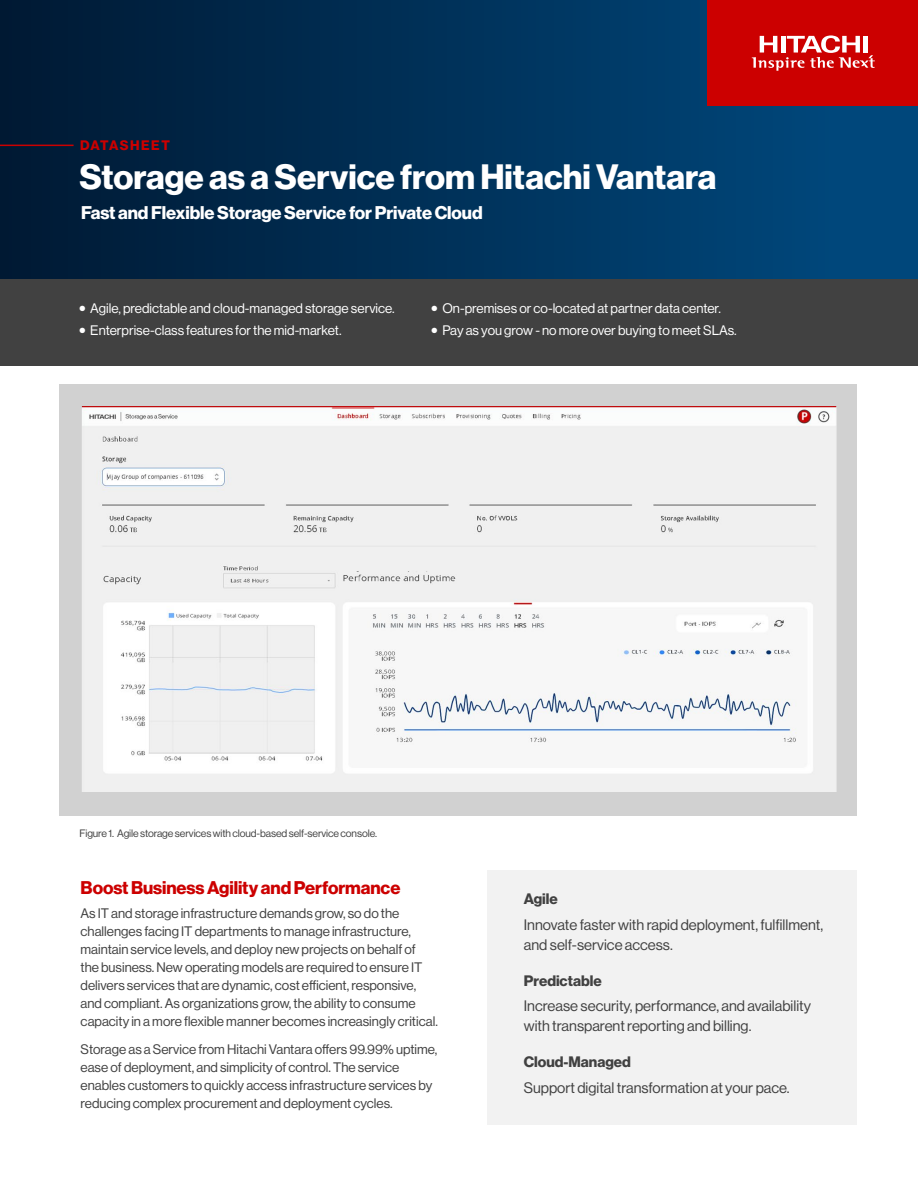
<style>
.page{position:relative;width:918px;height:1188px;background:#fff}
.page>*{position:absolute;margin:0;border:0;box-sizing:border-box;transform-origin:0 0}
.t1{font:34.5px "N Haas Grotesk DS Pro 75 Bd";color:#fff}
.t2{font:18px "N Haas Grotesk DS Pro 75 Bd";letter-spacing:-.005em;color:#fff}
.t3{font:18px "N Haas Grotesk DS Pro 75 Bd";letter-spacing:-.005em;color:#c00}
.t4{font:14.85px/19.8px "N Haas Grotesk DS Pro 55 Rg";color:#414141}
.t5{font:14.85px "N Haas Grotesk DS Pro 75 Bd";color:#414141}
.t6{font:13.5px/18px "N Haas Grotesk DS Pro 55 Rg";color:#414141}
.t7{font:13.5px "N Haas Grotesk DS Pro 55 Rg";color:#fff}
.t8{font:13.5px "N Haas Grotesk DS Pro 75 Bd";letter-spacing:.11em;color:#c00}
.t9{font:10.5px "N Haas Grotesk DS Pro 55 Rg";letter-spacing:-.01em;color:#414141}
</style>
<div class="page">
<div style="left:0;top:0;width:918px;height:279px;background:linear-gradient(to right,#001933,#004b81)"></div>
<div style="left:707px;top:0;width:211px;height:106px;background:#c00"></div>
<svg style="left:752px;top:35px;width:123px;height:36px"></svg>
<hr style="left:0;top:145px;width:74px;height:1px;background:#c00">
<div style="left:487px;top:870px;width:369px;height:255px;background:#f2f2f2"></div>
<div style="left:59px;top:384px;width:797px;height:432px;background:#d1d1d1"></div>
<div style="left:0;top:279px;width:918px;height:87px;background:#414141"></div>
<img style="left:82px;top:406px;width:754px;height:386px">
<p class="t8" style="left:80px;top:137px;width:91px">DATASHEET</p>
<h1 class="t1" style="left:80px;top:157px;width:639px">Storage as a Service from Hitachi Vantara</h1>
<h2 class="t2" style="left:81px;top:202px;width:403px">Fast and Flexible Storage Service for Private Cloud</h2>
<p class="t7" style="left:80px;top:300px;width:317px">● Agile, predictable and cloud-managed storage service.</p>
<p class="t7" style="left:80px;top:322px;width:264px">● Enterprise-class features for the mid-market.</p>
<p class="t7" style="left:432px;top:300px;width:291px">● On-premises or co-located at partner data center.</p>
<p class="t7" style="left:432px;top:322px;width:307px">● Pay as you grow - no more over buying to meet SLAs.</p>
<p class="t9" style="left:80px;top:827px;width:299px">Figure 1. Agile storage services with cloud-based self-service console.</p>
<h2 class="t3" style="left:81px;top:877px;width:321px">Boost Business Agility and Performance</h2>
<p class="t6" style="left:81px;top:905px;width:359px">As IT and storage infrastructure demands grow, so do the challenges facing IT departments to manage infrastructure, maintain service levels, and deploy new projects on behalf of<br>the business. New operating models are required to ensure IT delivers services that are dynamic, cost efficient, responsive, and compliant. As organizations grow, the ability to consume capacity in a more flexible manner becomes increasingly critical.</p>
<p class="t6" style="left:81px;top:1040px;width:358px">Storage as a Service from Hitachi Vantara offers 99.99% uptime, ease of deployment, and simplicity of control. The service enables customers to quickly access infrastructure services by reducing complex procurement and deployment cycles.</p>
<p class="t5" style="left:524px;top:890px;width:36px">Agile</p>
<p class="t4" style="left:524px;top:915px;width:301px">Innovate faster with rapid deployment, fulfillment, and self-service access.</p>
<p class="t5" style="left:524px;top:972px;width:79px">Predictable</p>
<p class="t4" style="left:524px;top:996px;width:289px">Increase security, performance, and availability with transparent reporting and billing.</p>
<p class="t5" style="left:524px;top:1053px;width:109px">Cloud-Managed</p>
<p class="t4" style="left:524px;top:1078px;width:267px">Support digital transformation at your pace.</p>
</div>
